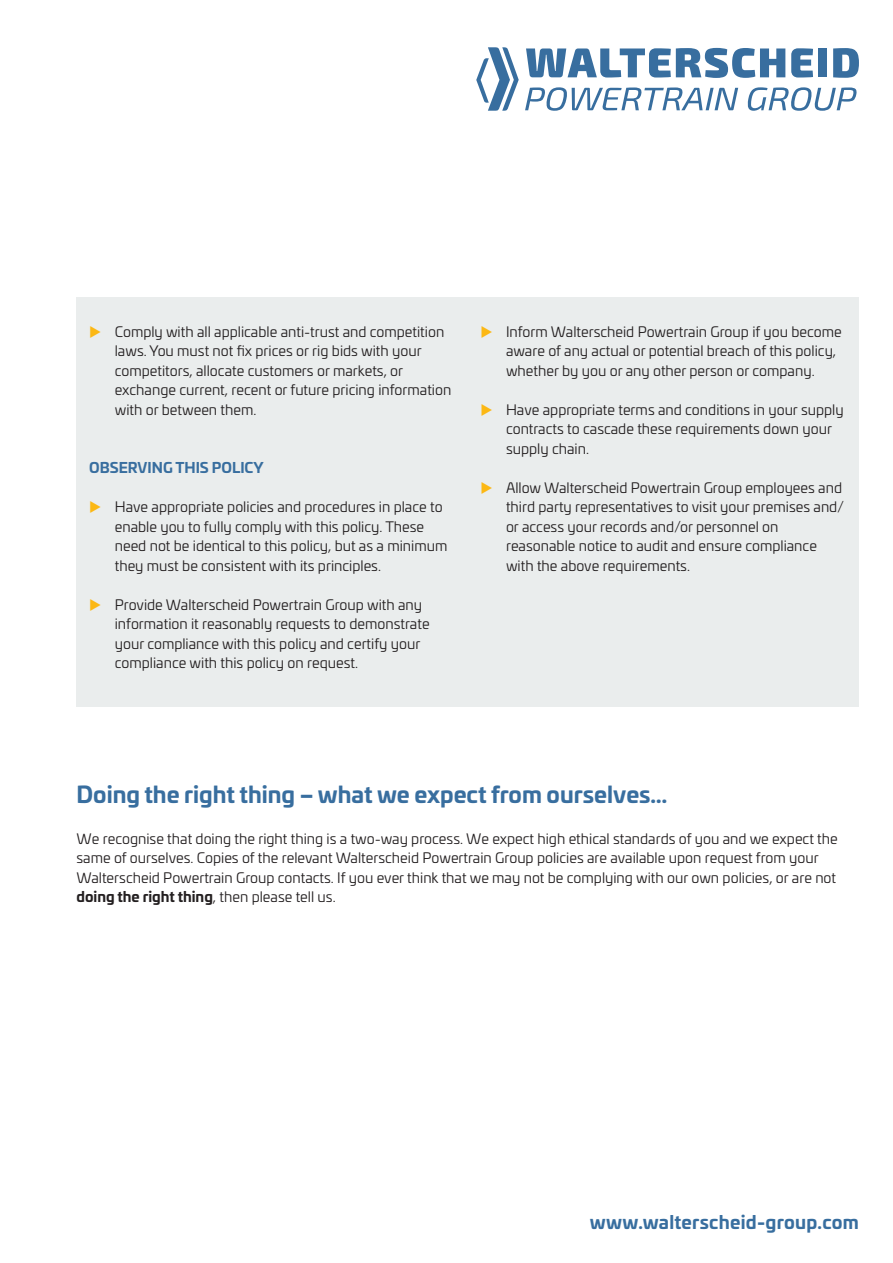
<style>
.page{position:relative;width:893px;height:1263px;background:#fff}
.page>*{position:absolute;margin:0;border:0;box-sizing:border-box;transform-origin:0 0}
.t1{font:700 22.5px "Univia Pro";color:#386e9f}
.t2{font:700 18.15px "Univia Pro";letter-spacing:.015em;color:#386e9f}
.t3{font:14.25px/19.5px "Univia Pro";color:#231f20}
.t4{font:700 14.25px "Univia Pro";color:#386e9f}
.s1{color:#fcb814}
.s2{font-weight:700}
</style>
<div class="page">
<div style="left:77px;top:298px;width:782px;height:409px;background:#eaeded"></div>
<svg style="left:476px;top:47px;width:43px;height:64px"></svg>
<svg style="left:526px;top:48px;width:259px;height:30px"></svg>
<svg style="left:791px;top:48px;width:22px;height:30px"></svg>
<div style="left:818px;top:48px;width:9px;height:29px;background:#386e9f"></div>
<svg style="left:833px;top:48px;width:26px;height:30px"></svg>
<svg style="left:525px;top:87px;width:213px;height:24px"></svg>
<svg style="left:747px;top:87px;width:110px;height:24px"></svg>
<p class="t3" style="left:115px;top:321px;width:338px;text-indent:-26px"><span class="s1">◆</span> Comply with all applicable anti-trust and competition laws. You must not fix prices or rig bids with your competitors, allocate customers or markets, or exchange current, recent or future pricing information with or between them.</p>
<p class="t4" style="left:89px;top:456px;width:176px">OBSERVING THIS POLICY</p>
<p class="t3" style="left:115px;top:496px;width:334px;text-indent:-26px"><span class="s1">◆</span> Have appropriate policies and procedures in place to enable you to fully comply with this policy. These need not be identical to this policy, but as a minimum they must be consistent with its principles.</p>
<p class="t3" style="left:115px;top:594px;width:316px;text-indent:-26px"><span class="s1">◆</span> Provide Walterscheid Powertrain Group with any information it reasonably requests to demonstrate your compliance with this policy and certify your compliance with this policy on request.</p>
<p class="t3" style="left:506px;top:321px;width:337px;text-indent:-26px"><span class="s1">◆</span> Inform Walterscheid Powertrain Group if you become aware of any actual or potential breach of this policy, whether by you or any other person or company.</p>
<p class="t3" style="left:506px;top:399px;width:339px;text-indent:-26px"><span class="s1">◆</span> Have appropriate terms and conditions in your supply contracts to cascade these requirements down your supply chain.</p>
<p class="t3" style="left:506px;top:477px;width:339px;text-indent:-26px"><span class="s1">◆</span> Allow Walterscheid Powertrain Group employees and third party representatives to visit your premises and/ or access your records and/or personnel on reasonable notice to audit and ensure compliance with the above requirements.</p>
<h1 class="t1" style="left:77px;top:777px;width:592px">Doing the right thing – what we expect from ourselves…</h1>
<p class="t3" style="left:77px;top:828px;width:763px">We recognise that doing the right thing is a two-way process. We expect high ethical standards of you and we expect the same of ourselves. Copies of the relevant Walterscheid Powertrain Group policies are available upon request from your Walterscheid Powertrain Group contacts. If you ever think that we may not be complying with our own policies, or are not <span class="s2">doing the right thing</span>, then please tell us.</p>
<p class="t2" style="left:590px;top:1207px;width:270px">www.walterscheid-group.com</p>
</div>
